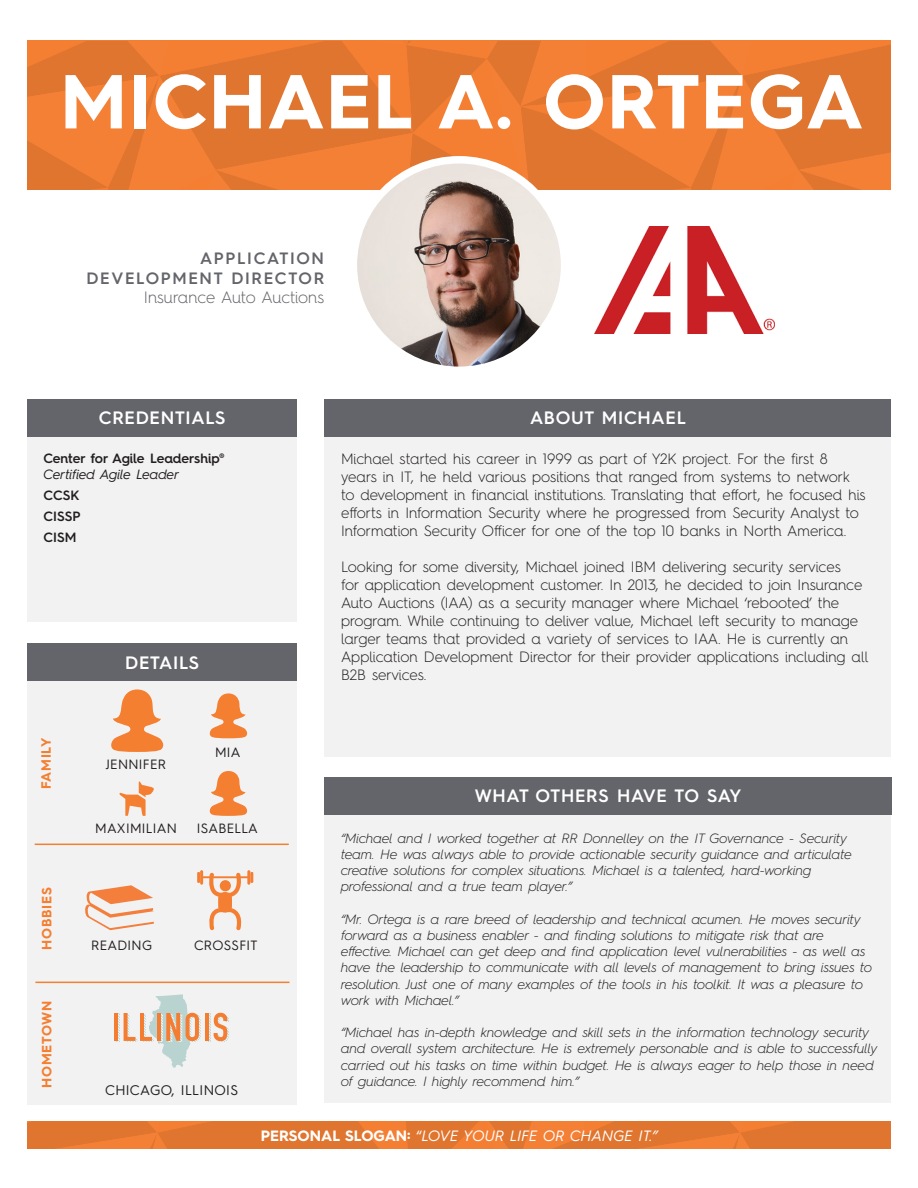
<style>
.page{position:relative;width:918px;height:1188px;background:#fff}
.page>*{position:absolute;margin:0;border:0;box-sizing:border-box;transform-origin:0 0}
.t1{font:700 76.5px "Hurme Geometric Sans 4";letter-spacing:.02em;color:#fff}
.t2{font:600 18px "Hurme Geometric Sans 4";letter-spacing:.04em;color:#fff}
.t3{font:600 16.5px "Hurme Geometric Sans 4";letter-spacing:.1em;color:#64656a}
.t4{font:300 16.5px "Hurme Geometric Sans 4";letter-spacing:-.005em;color:#64656a}
.t5{font:300 15px/18px "Hurme Geometric Sans 4";color:#231f20}
.t6{font:italic 15px "Hurme Geometric Sans 4";color:#fff}
.t7{font:13.95px "Hurme Geometric Sans 4";letter-spacing:.025em;color:#231f20}
.t8{font:italic 300 13.5px/16.2px "Hurme Geometric Sans 4";letter-spacing:-.005em;color:#231f20}
.t9{font:600 13.5px/21px "Hurme Geometric Sans 4";color:#231f20}
.t10{font:13.5px "Hurme Geometric Sans 4";letter-spacing:.025em;color:#231f20}
.t11{font:700 13.5px "Hurme Geometric Sans 4";letter-spacing:.05em;color:#f47f31}
.s1{font-weight:400;font-style:italic}
.s2{font-weight:700;font-style:normal}
.s3{font-style:normal}
</style>
<div class="page">
<div style="left:27px;top:679px;width:270px;height:426px;background:#f2f2f3"></div>
<div style="left:324px;top:437px;width:567px;height:320px;background:#f2f2f3"></div>
<svg style="left:27px;top:1121px;width:864px;height:28px;background:#e57730"></svg>
<svg style="left:27px;top:41px;width:864px;height:149px;background:#e97a31"></svg>
<div style="left:27px;top:437px;width:269px;height:185px;background:#f2f2f3"></div>
<div style="left:27px;top:400px;width:270px;height:37px;background:#64656a"></div>
<div style="left:324px;top:400px;width:567px;height:37px;background:#64656a"></div>
<div style="left:350px;top:156px;width:218px;height:218px;background:#fff;border-radius:50%"></div>
<div style="left:27px;top:644px;width:270px;height:37px;background:#64656a"></div>
<img style="left:594px;top:226px;width:180px;height:108px">
<hr style="left:35px;top:982px;width:254px;height:1px;background:#f47f31">
<hr style="left:35px;top:844px;width:254px;height:1px;background:#f47f31">
<img style="left:357px;top:164px;width:204px;height:203px;border-radius:102px">
<div style="left:324px;top:805px;width:567px;height:297px;background:#f2f2f3"></div>
<div style="left:324px;top:778px;width:567px;height:37px;background:#64656a"></div>
<svg style="left:209px;top:693px;width:39px;height:45px"></svg>
<svg style="left:120px;top:781px;width:34px;height:35px"></svg>
<svg style="left:209px;top:771px;width:39px;height:45px"></svg>
<svg style="left:111px;top:689px;width:53px;height:63px"></svg>
<svg style="left:85px;top:885px;width:69px;height:45px"></svg>
<div style="left:218px;top:892px;width:14px;height:21px;background:#f47f32;border-radius:7px"></div>
<svg style="left:197px;top:870px;width:56px;height:27px"></svg>
<svg style="left:209px;top:908px;width:33px;height:22px"></svg>
<hr style="left:114px;top:1013px;width:4px;height:28px;background:#f47d31">
<svg style="left:116px;top:994px;width:113px;height:74px"></svg>
<p class="t1" style="left:60px;top:48px;width:804px">MICHAEL A. ORTEGA</p>
<p class="t3" style="left:200px;top:246px;width:125px">APPLICATION</p>
<p class="t3" style="left:87px;top:266px;width:239px">DEVELOPMENT DIRECTOR</p>
<p class="t4" style="left:144px;top:286px;width:182px">Insurance Auto Auctions</p>
<p class="t2" style="left:99px;top:405px;width:128px">CREDENTIALS</p>
<p class="t9" style="left:44px;top:449px;width:183px;line-height:16.5px">Center for Agile Leadership®<br><span class="s1">Certified Agile Leader</span></p>
<p class="t9" style="left:44px;top:485px;width:39px;text-align:justify">CCSK CISSP CISM</p>
<p class="t11" style="left:36px;top:789px;width:52px;rotate:-90deg">FAMILY</p>
<p class="t11" style="left:37px;top:950px;width:64px;rotate:-90deg">HOBBIES</p>
<p class="t11" style="left:37px;top:1088px;width:88px;rotate:-90deg">HOMETOWN</p>
<p class="t2" style="left:125px;top:650px;width:75px">DETAILS</p>
<p class="t10" style="left:106px;top:755px;width:62px">JENNIFER</p>
<p class="t10" style="left:215px;top:743px;width:27px">MIA</p>
<p class="t10" style="left:95px;top:818px;width:83px">MAXIMILIAN</p>
<p class="t10" style="left:197px;top:818px;width:63px">ISABELLA</p>
<p class="t10" style="left:91px;top:936px;width:62px">READING</p>
<p class="t10" style="left:194px;top:936px;width:65px">CROSSFIT</p>
<p class="t7" style="left:105px;top:1080px;width:135px">CHICAGO, ILLINOIS</p>
<p class="t2" style="left:530px;top:405px;width:157px">ABOUT MICHAEL</p>
<p class="t5" style="left:341px;top:449px;width:526px">Michael started his career in 1999 as part of Y2K project. For the first 8 years in IT, he held various positions that ranged from systems to network to development in financial institutions. Translating that effort, he focused his efforts in Information Security where he progressed from Security Analyst to Information Security Officer for one of the top 10 banks in North America.</p>
<p class="t5" style="left:341px;top:557px;width:529px">Looking for some diversity, Michael joined IBM delivering security services<br>for application development customer. In 2013, he decided to join Insurance Auto Auctions (IAA) as a security manager where Michael ‘rebooted’ the program. While continuing to deliver value, Michael left security to manage larger teams that provided a variety of services to IAA. He is currently an Application Development Director for their provider applications including all B2B services.</p>
<p class="t2" style="left:475px;top:783px;width:268px">WHAT OTHERS HAVE TO SAY</p>
<p class="t8" style="left:341px;top:830px;width:512px">“Michael and I worked together at RR Donnelley on the IT Governance - Security team. He was always able to provide actionable security guidance and articulate creative solutions for complex situations. Michael is a talented, hard-working professional and a true team player.”</p>
<p class="t8" style="left:341px;top:911px;width:533px">“Mr. Ortega is a rare breed of leadership and technical acumen. He moves security forward as a business enabler - and finding solutions to mitigate risk that are effective. Michael can get deep and find application level vulnerabilities - as well as have the leadership to communicate with all levels of management to bring issues to resolution. Just one of many examples of the tools in his toolkit. It was a pleasure to work with Michael.”</p>
<p class="t8" style="left:341px;top:1024px;width:538px">“Michael has in-depth knowledge and skill sets in the information technology security and overall system architecture. He is extremely personable and is able to successfully carried out his tasks on time within budget. He is always eager to help those in need of guidance. I highly recommend him.”</p>
<p class="t6" style="left:261px;top:1125px;width:399px"><span class="s2">PERSONAL SLOGAN:</span> <span class="s3">“</span>LOVE YOUR LIFE OR CHANGE IT.”</p>
</div>
